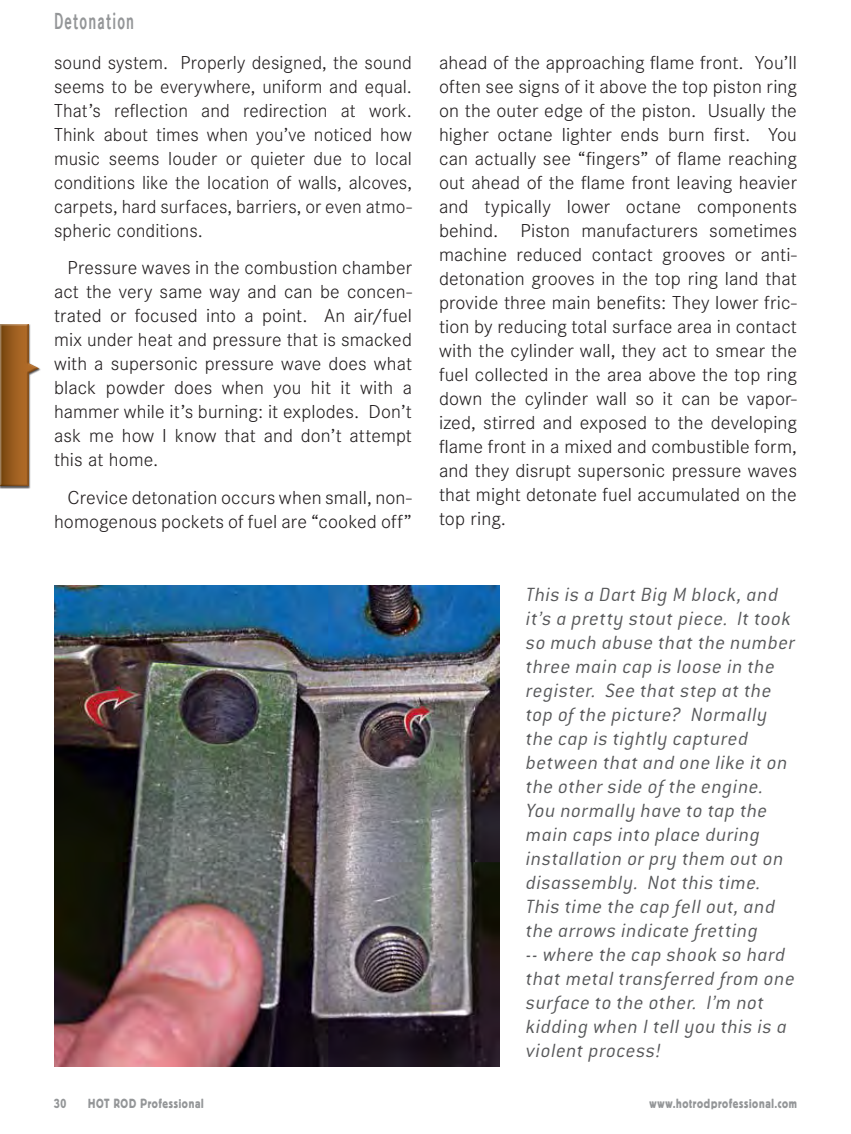
<style>
.page{position:relative;width:851px;height:1134px;background:#fff}
.page>*{position:absolute;margin:0;border:0;box-sizing:border-box;transform-origin:0 0}
.t1{font:700 24px "Corporate S";letter-spacing:.085em;color:#949698;scale:.6 1}
.t2{font:italic 300 21px/24px "Conduit ITC";letter-spacing:.03em;color:#58595b}
.Content{font:300 19.5px/24px "Corporate S";letter-spacing:.005em;color:#231f20;text-align:right;scale:1.04 1}
.Content-2{font:300 19.5px/24px "Corporate S";letter-spacing:.005em;color:#231f20;text-align:justify}
.t3{font:13.2px "Block BE";letter-spacing:.065em;color:#949698;scale:.82 1}
</style>
<div class="page">
<div style="left:0;top:324px;width:41px;height:164px;background:#231f20;opacity:.75"></div>
<svg style="left:0;top:324px;width:40px;height:163px"></svg>
<img style="left:54px;top:585px;width:445px;height:481px">
<p class="t1" style="left:54px;top:8px;width:135px">Detonation</p>
<p class="Content-2" style="left:54px;top:51px;width:359px">sound system. Properly designed, the sound seems to be everywhere, uniform and equal.<br>That’s reflection and redirection at work.<br>Think about times when you’ve noticed how music seems louder or quieter due to local conditions like the location of walls, alcoves, carpets, hard surfaces, barriers, or even atmo&shy;spheric conditions.</p>
<p class="Content-2" style="left:54px;top:256px;width:359px;text-indent:13px">Pressure waves in the combustion chamber act the very same way and can be concen&shy;trated or focused into a point. An air/fuel mix under heat and pressure that is smacked with a supersonic pressure wave does what black powder does when you hit it with a hammer while it’s burning: it explodes. Don’t ask me how I know that and don’t attempt this at home.</p>
<p class="Content" style="left:54px;top:486px;width:346px">Crevice detonation occurs when small, non&shy;homogenous pockets of fuel are “cooked off”</p>
<p class="Content" style="left:439px;top:51px;width:346px;text-align:justify">ahead of the approaching flame front. You’ll often see signs of it above the top piston ring on the outer edge of the piston. Usually the higher octane lighter ends burn first. You can actually see “fingers” of flame reaching out ahead of the flame front leaving heavier and typically lower octane components behind. Piston manufacturers sometimes machine reduced contact grooves or anti&shy;detonation grooves in the top ring land that provide three main benefits: They lower fric&shy;tion by reducing total surface area in contact with the cylinder wall, they act to smear the fuel collected in the area above the top ring down the cylinder wall so it can be vapor&shy;ized, stirred and exposed to the developing flame front in a mixed and combustible form, and they disrupt supersonic pressure waves that might detonate fuel accumulated on the top ring.</p>
<p class="t2" style="left:526px;top:583px;width:270px">This is a Dart Big M block, and it’s a pretty stout piece. It took so much abuse that the number three main cap is loose in the register. See that step at the top of the picture? Normally the cap is tightly captured between that and one like it on the other side of the engine.<br>You normally have to tap the main caps into place during installation or pry them out on disassembly. Not this time.<br>This time the cap fell out, and the arrows indicate fretting<br>-- where the cap shook so hard that metal transferred from one surface to the other. I’m not kidding when I tell you this is a violent process!</p>
<p class="t3" style="left:54px;top:1096px;width:16px">30</p>
<p class="t3" style="left:88px;top:1096px;width:142px">HOT ROD Professional</p>
<p class="t3" style="left:649px;top:1096px;width:181px">www.hotrodprofessional.com</p>
</div>
